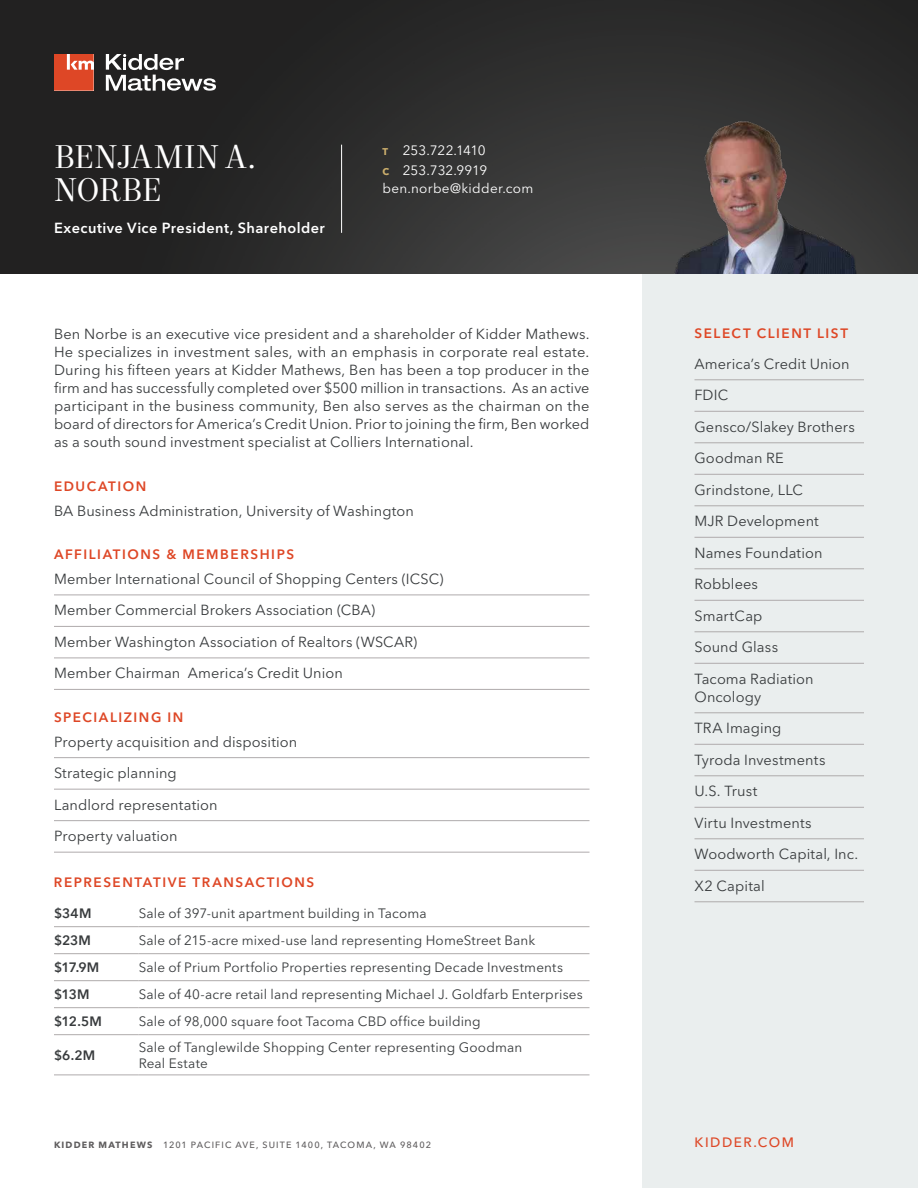
<style>
.page{position:relative;width:918px;height:1188px;background:#fff}
.page>*{position:absolute;margin:0;border:0;box-sizing:border-box;transform-origin:0 0}
.t1{font:33px/33px "Mort Modern 08";letter-spacing:-.015em;color:#fff}
.t2{font:14.55px/31.5px "Avenir Next LT Pro";letter-spacing:.005em;color:#383b3d}
.t3{font:600 14.55px "Avenir Next LT Pro";letter-spacing:.03em;color:#fff}
.t4{font:13.5px/16.5px "Avenir Next LT Pro";letter-spacing:.01em;color:#383b3d}
.t5{font:600 13.5px "Avenir Next LT Pro";letter-spacing:.115em;color:#de4726}
.t6{font:600 13.5px "Avenir Next LT Pro";letter-spacing:.005em;color:#383b3d}
.t7{font:13.5px/19.8px "Avenir Next LT Pro";color:#fff}
.t8{font:13.5px "Avenir Next LT Pro";letter-spacing:.02em;color:#fff}
.t9{font:500 13.5px "Avenir Next LT Pro";letter-spacing:.11em;color:#de4726}
.t10{font:500 9px "Avenir Next LT Pro";letter-spacing:.115em;color:#5f5d5e}
.s1{font-weight:700;font-size:9.75px;color:#cbae6c}
.s2{font-weight:700}
</style>
<div class="page">
<div style="left:642px;top:273px;width:276px;height:915px;background:#eaeeee"></div>
<img style="left:0;top:0;width:918px;height:273px">
<img style="left:666px;top:108px;width:197px;height:165px">
<hr style="left:341px;top:145px;width:1px;height:88px;background:#fff">
<hr style="left:694px;top:380px;width:170px;height:1px;background:#afabac">
<hr style="left:694px;top:411px;width:170px;height:1px;background:#afabac">
<hr style="left:694px;top:443px;width:170px;height:1px;background:#afabac">
<hr style="left:694px;top:474px;width:170px;height:1px;background:#afabac">
<hr style="left:694px;top:506px;width:170px;height:1px;background:#afabac">
<hr style="left:694px;top:537px;width:170px;height:1px;background:#afabac">
<hr style="left:694px;top:569px;width:170px;height:1px;background:#afabac">
<hr style="left:694px;top:600px;width:170px;height:1px;background:#afabac">
<hr style="left:694px;top:632px;width:170px;height:1px;background:#afabac">
<hr style="left:694px;top:663px;width:170px;height:1px;background:#afabac">
<hr style="left:694px;top:713px;width:170px;height:1px;background:#afabac">
<hr style="left:694px;top:744px;width:170px;height:1px;background:#afabac">
<hr style="left:694px;top:776px;width:170px;height:1px;background:#afabac">
<hr style="left:694px;top:807px;width:170px;height:1px;background:#afabac">
<hr style="left:694px;top:839px;width:170px;height:1px;background:#afabac">
<hr style="left:694px;top:870px;width:170px;height:1px;background:#afabac">
<hr style="left:694px;top:902px;width:170px;height:1px;background:#afabac">
<hr style="left:54px;top:595px;width:536px;height:1px;background:#afabac">
<hr style="left:54px;top:626px;width:536px;height:1px;background:#afabac">
<hr style="left:54px;top:658px;width:536px;height:1px;background:#afabac">
<hr style="left:54px;top:689px;width:536px;height:1px;background:#afabac">
<hr style="left:54px;top:757px;width:536px;height:1px;background:#afabac">
<hr style="left:54px;top:789px;width:536px;height:1px;background:#afabac">
<hr style="left:54px;top:820px;width:536px;height:1px;background:#afabac">
<hr style="left:54px;top:852px;width:536px;height:1px;background:#afabac">
<hr style="left:54px;top:926px;width:85px;height:1px;background:#afabac">
<hr style="left:139px;top:926px;width:451px;height:1px;background:#afabac">
<hr style="left:54px;top:953px;width:85px;height:1px;background:#afabac">
<hr style="left:139px;top:953px;width:451px;height:1px;background:#afabac">
<hr style="left:54px;top:980px;width:85px;height:1px;background:#afabac">
<hr style="left:139px;top:980px;width:451px;height:1px;background:#afabac">
<hr style="left:54px;top:1007px;width:85px;height:1px;background:#afabac">
<hr style="left:139px;top:1007px;width:451px;height:1px;background:#afabac">
<hr style="left:54px;top:1034px;width:85px;height:1px;background:#afabac">
<hr style="left:139px;top:1034px;width:451px;height:1px;background:#afabac">
<hr style="left:54px;top:1075px;width:85px;height:1px;background:#afabac">
<hr style="left:139px;top:1075px;width:451px;height:1px;background:#afabac">
<svg style="left:106px;top:54px;width:110px;height:37px"></svg>
<svg style="left:54px;top:54px;width:40px;height:37px"></svg>
<h1 class="t1" style="left:54px;top:142px;width:203px">BENJAMIN A.<br>NORBE</h1>
<p class="t3" style="left:54px;top:219px;width:272px">Executive Vice President, Shareholder</p>
<p class="t7" style="left:382px;top:140px;width:106px"><span class="s1">T</span> 253.722.1410<br><span class="s1">C</span> 253.732.9919</p>
<p class="t8" style="left:382px;top:180px;width:152px">ben.norbe@kidder.com</p>
<p class="t2" style="left:54px;top:325px;width:537px;line-height:18px;text-align:justify">Ben Norbe is an executive vice president and a shareholder of Kidder Mathews.<br>He specializes in investment sales, with an emphasis in corporate real estate.<br>During his fifteen years at Kidder Mathews, Ben has been a top producer in the firm and has successfully completed over $500 million in transactions. As an active participant in the business community, Ben also serves as the chairman on the board of directors for America’s Credit Union. Prior to joining the firm, Ben worked as a south sound investment specialist at Colliers International.</p>
<p class="t5" style="left:54px;top:478px;width:94px">EDUCATION</p>
<p class="t2" style="left:54px;top:495px;width:361px">BA Business Administration, University of Washington</p>
<p class="t5" style="left:54px;top:546px;width:242px">AFFILIATIONS &amp; MEMBERSHIPS</p>
<p class="t2" style="left:54px;top:563px;width:391px">Member International Council of Shopping Centers (ICSC)<br>Member Commercial Brokers Association (CBA)<br>Member Washington Association of Realtors (WSCAR)<br>Member Chairman America’s Credit Union</p>
<p class="t5" style="left:54px;top:709px;width:131px">SPECIALIZING IN</p>
<p class="t2" style="left:54px;top:726px;width:245px">Property acquisition and disposition<br>Strategic planning<br>Landlord representation<br>Property valuation</p>
<p class="t5" style="left:54px;top:874px;width:262px">REPRESENTATIVE TRANSACTIONS</p>
<p class="t6" style="left:54px;top:905px;width:39px">$34M</p>
<p class="t4" style="left:139px;top:905px;width:289px">Sale of 397-unit apartment building in Tacoma</p>
<p class="t6" style="left:54px;top:932px;width:39px">$23M</p>
<p class="t4" style="left:139px;top:932px;width:398px">Sale of 215-acre mixed-use land representing HomeStreet Bank</p>
<p class="t6" style="left:54px;top:959px;width:47px">$17.9M</p>
<p class="t4" style="left:139px;top:959px;width:426px">Sale of Prium Portfolio Properties representing Decade Investments</p>
<p class="t6" style="left:54px;top:986px;width:37px">$13M</p>
<p class="t4" style="left:139px;top:986px;width:446px">Sale of 40-acre retail land representing Michael J. Goldfarb Enterprises</p>
<p class="t6" style="left:54px;top:1013px;width:49px">$12.5M</p>
<p class="t4" style="left:139px;top:1013px;width:344px">Sale of 98,000 square foot Tacoma CBD office building</p>
<p class="t6" style="left:54px;top:1047px;width:43px">$6.2M</p>
<p class="t4" style="left:139px;top:1039px;width:385px">Sale of Tanglewilde Shopping Center representing Goodman<br>Real Estate</p>
<p class="t5" style="left:694px;top:325px;width:155px">SELECT CLIENT LIST</p>
<p class="t2" style="left:694px;top:348px;width:162px">America’s Credit Union<br>FDIC<br>Gensco/Slakey Brothers<br>Goodman RE<br>Grindstone, LLC<br>MJR Development<br>Names Foundation<br>Robblees<br>SmartCap<br>Sound Glass<br>Tacoma Radiation</p>
<p class="t2" style="left:694px;top:681px;width:165px">Oncology<br>TRA Imaging<br>Tyroda Investments<br>U.S. Trust<br>Virtu Investments<br>Woodworth Capital, Inc.<br>X2 Capital</p>
<p class="t10" style="left:54px;top:1139px;width:379px"><span class="s2">KIDDER MATHEWS</span> 1201 PACIFIC AVE, SUITE 1400, TACOMA, WA 98402</p>
<p class="t9" style="left:695px;top:1135px;width:101px">KIDDER.COM</p>
</div>
